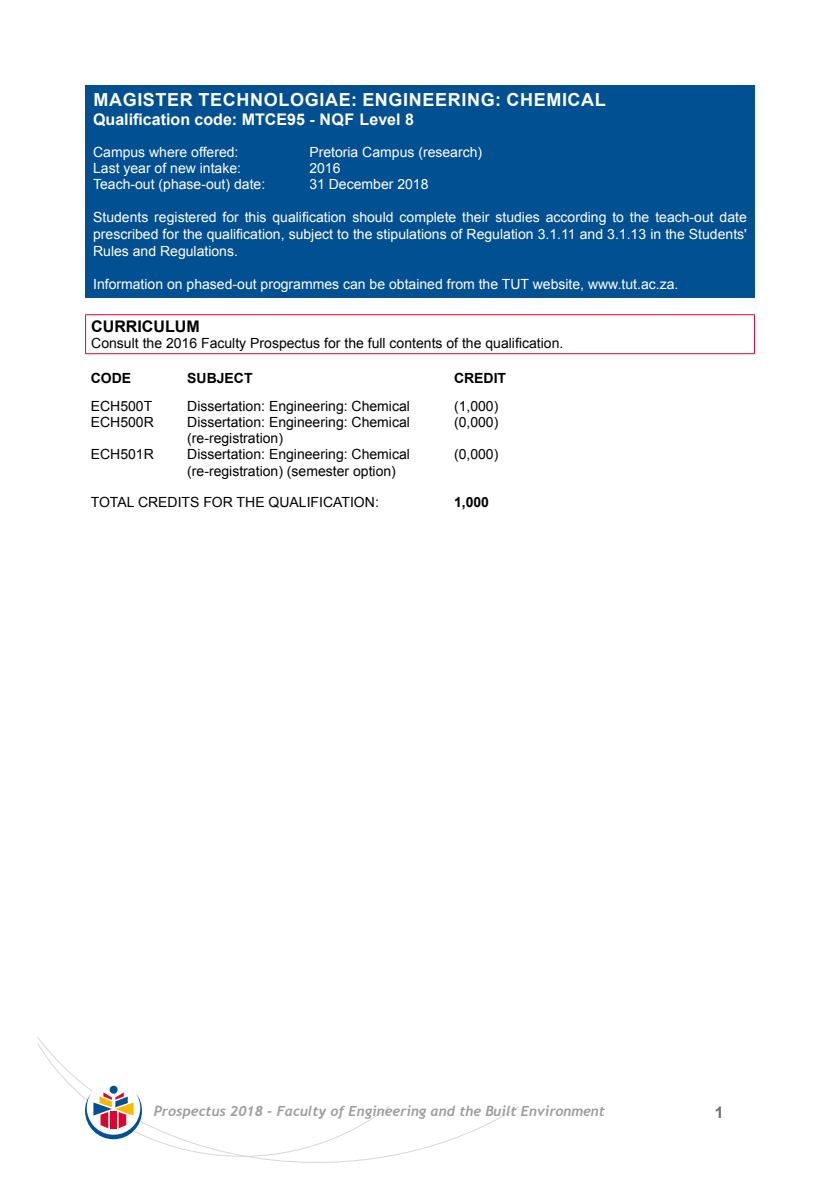
<style>
.page{position:relative;width:840px;height:1191px;background:#fff}
.page>*{position:absolute;margin:0;border:0;box-sizing:border-box;transform-origin:0 0}
.t1{font:700 18px "Arial";letter-spacing:.035em;color:#fff}
.t2{font:700 16px "Arial";color:#fff}
.t3{font:700 16px "Arial";color:#000}
.t4{font:700 16px "Arial";color:#706f6f}
.t5{font:14px/16.8px "Arial";color:#fff;text-align:justify}
.t6{font:14px/30.8px "Arial";color:#000}
.t7{font:italic 700 14px "Trebuchet";color:#9d9d9c}
.t8{font:700 14px "Arial";color:#000}
</style>
<div class="page">
<svg style="left:37px;top:1037px;width:482px;height:125px"></svg>
<svg style="left:37px;top:1043px;width:353px;height:113px"></svg>
<div style="left:85px;top:85px;width:669px;height:212px;background:#005092"></div>
<hr style="left:85px;top:314px;width:669px;height:1px;background:#dd052b">
<hr style="left:85px;top:315px;width:1px;height:38px;background:#dd052b">
<hr style="left:753px;top:315px;width:1px;height:38px;background:#dd052b">
<hr style="left:85px;top:353px;width:669px;height:1px;background:#dd052b">
<p class="t1" style="left:93px;top:87px;width:513px">MAGISTER TECHNOLOGIAE: ENGINEERING: CHEMICAL</p>
<p class="t2" style="left:93px;top:108px;width:322px">Qualification code: MTCE95 - NQF Level 8</p>
<p class="t5" style="left:93px;top:144px;width:147px">Campus where offered:</p>
<p class="t5" style="left:309px;top:144px;width:174px">Pretoria Campus (research)</p>
<p class="t5" style="left:93px;top:160px;width:149px">Last year of new intake:</p>
<p class="t5" style="left:309px;top:160px;width:33px">2016</p>
<p class="t5" style="left:93px;top:176px;width:173px">Teach-out (phase-out) date:</p>
<p class="t5" style="left:309px;top:176px;width:121px">31 December 2018</p>
<p class="t5" style="left:93px;top:209px;width:655px">Students registered for this qualification should complete their studies according to the teach-out date prescribed for the qualification, subject to the stipulations of Regulation 3.1.11 and 3.1.13 in the Students' Rules and Regulations.</p>
<p class="t5" style="left:93px;top:276px;width:586px">Information on phased-out programmes can be obtained from the TUT website, www.tut.ac.za.</p>
<p class="t3" style="left:91px;top:315px;width:110px">CURRICULUM</p>
<p class="t6" style="left:91px;top:328px;width:473px">Consult the 2016 Faculty Prospectus for the full contents of the qualification.</p>
<p class="t8" style="left:91px;top:368px;width:42px">CODE</p>
<p class="t8" style="left:187px;top:368px;width:67px">SUBJECT</p>
<p class="t8" style="left:454px;top:368px;width:54px">CREDIT</p>
<p class="t6" style="left:91px;top:390px;width:63px">ECH500T</p>
<p class="t6" style="left:187px;top:390px;width:224px">Dissertation: Engineering: Chemical</p>
<p class="t6" style="left:454px;top:390px;width:46px">(1,000)</p>
<p class="t6" style="left:91px;top:406px;width:65px">ECH500R</p>
<p class="t6" style="left:187px;top:406px;width:224px">Dissertation: Engineering: Chemical</p>
<p class="t6" style="left:454px;top:406px;width:46px">(0,000)</p>
<p class="t6" style="left:187px;top:422px;width:97px">(re-registration)</p>
<p class="t6" style="left:91px;top:438px;width:65px">ECH501R</p>
<p class="t6" style="left:187px;top:438px;width:224px">Dissertation: Engineering: Chemical</p>
<p class="t6" style="left:454px;top:438px;width:46px">(0,000)</p>
<p class="t6" style="left:91px;top:455px;width:306px;text-indent:96px">(re-registration) (semester option)<br>TOTAL CREDITS FOR THE QUALIFICATION:</p>
<p class="t8" style="left:454px;top:492px;width:37px">1,000</p>
<p class="t7" style="left:154px;top:1102px;width:452px">Prospectus 2018 - Faculty of Engineering and the Built Environment</p>
<p class="t4" style="left:714px;top:1100px;width:10px">1</p>
</div>
